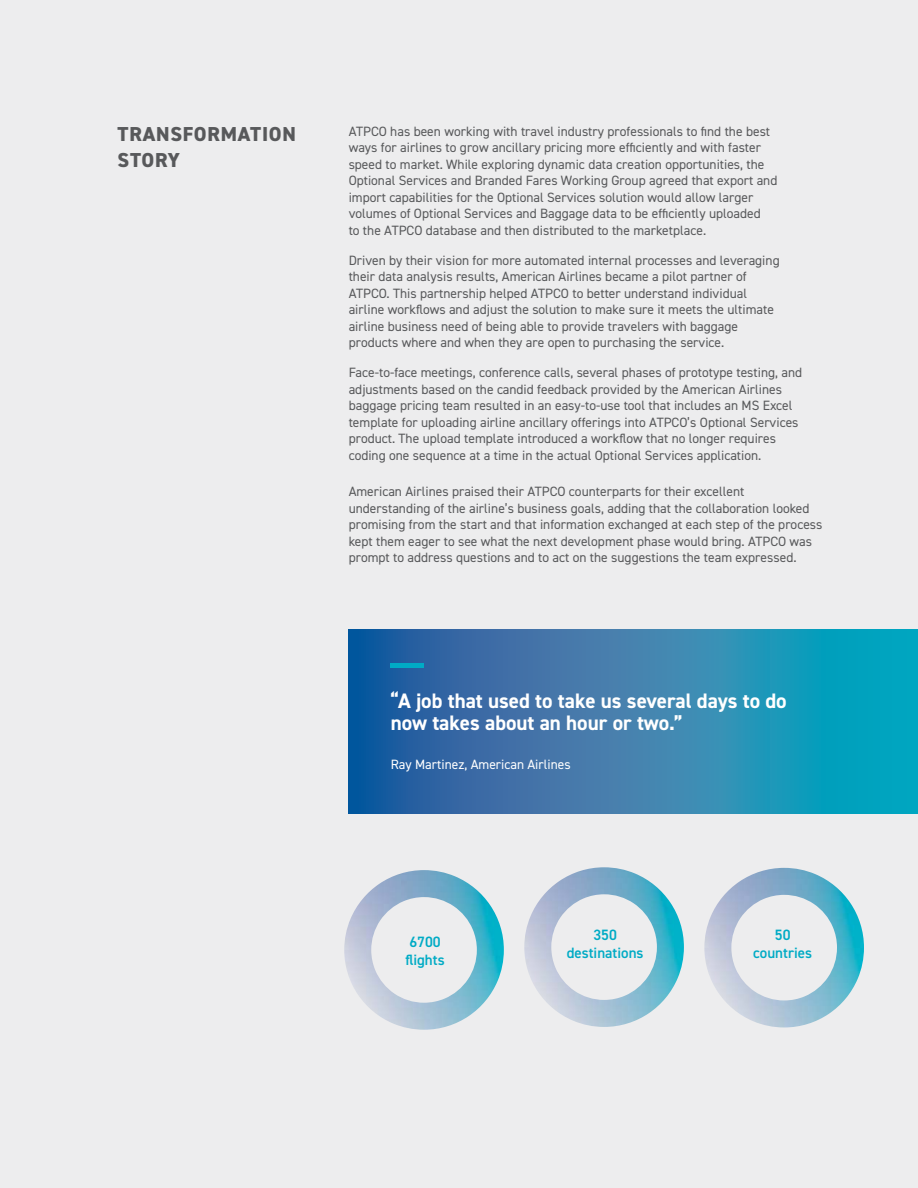
<style>
.page{position:relative;width:918px;height:1188px;background:#ededee}
.page>*{position:absolute;margin:0;border:0;box-sizing:border-box;transform-origin:0 0}
.t1{font:700 21px/22.5px "DIN2014";color:#fff}
.t2{font:800 20.25px/25.5px "DIN2014";letter-spacing:.035em;color:#58595b}
.t3{font:600 15px/18px "DIN2014";color:#00abc5;text-align:center}
.t4{font:13.5px/16.5px "DIN2014";color:#58595b}
.t5{font:13.5px "DIN2014";color:#fff}
</style>
<div class="page">
<svg style="left:349px;top:629px;width:569px;height:185px;background:#2981af"></svg>
<hr style="left:391px;top:663px;width:33px;height:4px;background:#00abc5">
<img style="left:344px;top:870px;width:160px;height:160px">
<img style="left:524px;top:867px;width:160px;height:160px">
<img style="left:704px;top:868px;width:160px;height:159px">
<h2 class="t2" style="left:118px;top:121px;width:180px">TRANSFORMATION<br>STORY</h2>
<p class="t4" style="left:349px;top:124px;width:430px">ATPCO has been working with travel industry professionals to find the best ways for airlines to grow ancillary pricing more efficiently and with faster speed to market. While exploring dynamic data creation opportunities, the Optional Services and Branded Fares Working Group agreed that export and import capabilities for the Optional Services solution would allow larger volumes of Optional Services and Baggage data to be efficiently uploaded<br>to the ATPCO database and then distributed to the marketplace.</p>
<p class="t4" style="left:349px;top:253px;width:433px">Driven by their vision for more automated internal processes and leveraging their data analysis results, American Airlines became a pilot partner of ATPCO. This partnership helped ATPCO to better understand individual airline workflows and adjust the solution to make sure it meets the ultimate airline business need of being able to provide travelers with baggage products where and when they are open to purchasing the service.</p>
<p class="t4" style="left:349px;top:365px;width:455px">Face-to-face meetings, conference calls, several phases of prototype testing, and adjustments based on the candid feedback provided by the American Airlines baggage pricing team resulted in an easy-to-use tool that includes an MS Excel template for uploading airline ancillary offerings into ATPCO’s Optional Services product. The upload template introduced a workflow that no longer requires coding one sequence at a time in the actual Optional Services application.</p>
<p class="t4" style="left:349px;top:484px;width:475px">American Airlines praised their ATPCO counterparts for their excellent understanding of the airline’s business goals, adding that the collaboration looked promising from the start and that information exchanged at each step of the process kept them eager to see what the next development phase would bring. ATPCO was prompt to address questions and to act on the suggestions the team expressed.</p>
<h1 class="t1" style="left:391px;top:689px;width:398px">“A job that used to take us several days to do now takes about an hour or two.”</h1>
<p class="t5" style="left:391px;top:760px;width:182px">Ray Martinez, American Airlines</p>
<p class="t3" style="left:405px;top:934px;width:41px;text-align:left">6700 flights</p>
<p class="t3" style="left:567px;top:927px;width:78px">350 destinations</p>
<p class="t3" style="left:753px;top:927px;width:60px">50 countries</p>
</div>
